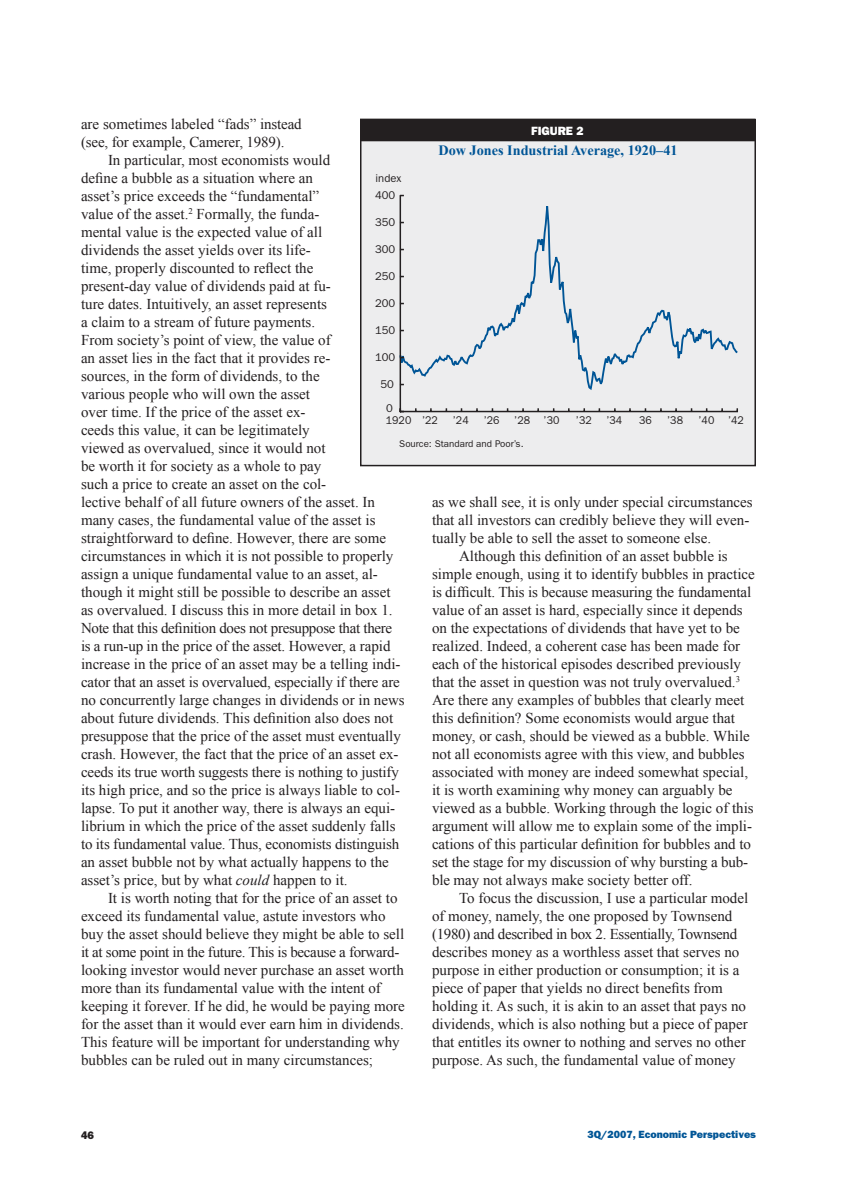
<style>
.page{position:relative;width:864px;height:1188px;background:#fff}
.page>*{position:absolute;margin:0;border:0;box-sizing:border-box;transform-origin:0 0}
.t1{font:15px/18px "Times New Roman";color:#231f20}
.t2{font:15px "Times New Roman";letter-spacing:-.02em;color:#231f20}
.t3{font:700 14.25px "Times New Roman";color:#005596}
.t4{font:800 12px "Franklin Gothic";color:#fff}
.t5{font:11.25px "Franklin Gothic";color:#231f20;scale:.94 1}
.t6{font:11.25px "Franklin Gothic";color:#231f20}
.t7{font:800 10.95px "Franklin Gothic";color:#231f20}
.t8{font:800 10.5px "Franklin Gothic";color:#005596}
.t9{font:9.75px "Franklin Gothic";color:#231f20}
.s1{font-style:italic}
</style>
<div class="page">
<div style="left:361px;top:120px;width:394px;height:346px;background:#ededee"></div>
<div style="left:360px;top:119px;width:396px;height:347px;border:2px solid #231f20"></div>
<div style="left:361px;top:120px;width:393px;height:21px;background:#231f20"></div>
<div style="left:360px;top:119px;width:395px;height:22px;border:2px solid #231f20"></div>
<svg style="left:399px;top:194px;width:339px;height:198px"></svg>
<hr style="left:400px;top:411px;width:338px;height:1px;background:#231f20">
<hr style="left:400px;top:195px;width:1px;height:217px;background:#231f20">
<p class="t1" style="left:81px;top:115px;width:222px">are sometimes labeled “fads” instead (see, for example, Camerer, 1989).</p>
<p class="t1" style="left:81px;top:151px;width:325px;text-indent:27px">In particular, most economists would<br>define a bubble as a situation where an<br>asset’s price exceeds the “fundamental”<br>value of the asset.<sup>2</sup> Formally, the funda-<br>mental value is the expected value of all<br>dividends the asset yields over its life-<br>time, properly discounted to reflect the<br>present-day value of dividends paid at fu-<br>ture dates. Intuitively, an asset represents<br>a claim to a stream of future payments.<br>From society’s point of view, the value of<br>an asset lies in the fact that it provides re-<br>sources, in the form of dividends, to the<br>various people who will own the asset<br>over time. If the price of the asset ex-<br>ceeds this value, it can be legitimately<br>viewed as overvalued, since it would not<br>be worth it for society as a whole to pay<br>such a price to create an asset on the col-<br>lective behalf of all future owners of the asset. In many cases, the fundamental value of the asset is straightforward to define. However, there are some circumstances in which it is not possible to properly assign a unique fundamental value to an asset, al&shy;though it might still be possible to describe an asset as overvalued. I discuss this in more detail in box 1.<br>Note that this definition does not presuppose that there is a run-up in the price of the asset. However, a rapid increase in the price of an asset may be a telling indi&shy;cator that an asset is overvalued, especially if there are no concurrently large changes in dividends or in news about future dividends. This definition also does not presuppose that the price of the asset must eventually crash. However, the fact that the price of an asset ex&shy;ceeds its true worth suggests there is nothing to justify its high price, and so the price is always liable to col&shy;lapse. To put it another way, there is always an equi&shy;librium in which the price of the asset suddenly falls to its fundamental value. Thus, economists distinguish an asset bubble not by what actually happens to the asset’s price, but by what <span class="s1">could</span> happen to it.</p>
<p class="t1" style="left:81px;top:889px;width:325px;text-indent:27px">It is worth noting that for the price of an asset to exceed its fundamental value, astute investors who buy the asset should believe they might be able to sell it at some point in the future. This is because a forward&shy;looking investor would never purchase an asset worth more than its fundamental value with the intent of keeping it forever. If he did, he would be paying more for the asset than it would ever earn him in dividends.<br>This feature will be important for understanding why bubbles can be ruled out in many circumstances;</p>
<p class="t4" style="left:531px;top:123px;width:54px">figure 2</p>
<p class="t3" style="left:438px;top:141px;width:241px">Dow Jones Industrial Average, 1920–41</p>
<p class="t6" style="left:376px;top:172px;width:27px">index</p>
<p class="t6" style="left:375px;top:188px;width:22px">400</p>
<p class="t6" style="left:375px;top:215px;width:22px">350</p>
<p class="t6" style="left:375px;top:242px;width:22px">300</p>
<p class="t6" style="left:375px;top:269px;width:22px">250</p>
<p class="t6" style="left:375px;top:296px;width:22px">200</p>
<p class="t6" style="left:375px;top:323px;width:22px">150</p>
<p class="t6" style="left:375px;top:350px;width:22px">100</p>
<p class="t6" style="left:380px;top:377px;width:15px">50</p>
<p class="t6" style="left:386px;top:401px;width:8px">0</p>
<p class="t5" style="left:386px;top:414px;width:57px">1920 ’22</p>
<p class="t5" style="left:453px;top:414px;width:18px">’24</p>
<p class="t5" style="left:484px;top:414px;width:18px">’26</p>
<p class="t5" style="left:514px;top:414px;width:50px">’28 ’30</p>
<p class="t5" style="left:576px;top:414px;width:18px">’32</p>
<p class="t5" style="left:606px;top:414px;width:18px">’34</p>
<p class="t5" style="left:639px;top:414px;width:15px">36</p>
<p class="t5" style="left:667px;top:414px;width:18px">’38</p>
<p class="t5" style="left:698px;top:414px;width:50px">’40 ’42</p>
<p class="t9" style="left:399px;top:438px;width:126px">Source: Standard and Poor’s.</p>
<p class="t1" style="left:432px;top:493px;width:322px">as we shall see, it is only under special circumstances</p>
<p class="t1" style="left:432px;top:511px;width:319px">that all investors can credibly believe they will even-</p>
<p class="t1" style="left:432px;top:529px;width:281px">tually be able to sell the asset to someone else.</p>
<p class="t1" style="left:459px;top:547px;width:270px">Although this definition of an asset bubble is</p>
<p class="t1" style="left:432px;top:565px;width:324px">simple enough, using it to identify bubbles in practice</p>
<p class="t1" style="left:432px;top:583px;width:321px">is difficult. This is because measuring the fundamental</p>
<p class="t1" style="left:432px;top:601px;width:312px">value of an asset is hard, especially since it depends</p>
<p class="t1" style="left:432px;top:619px;width:309px">on the expectations of dividends that have yet to be</p>
<p class="t1" style="left:432px;top:637px;width:310px">realized. Indeed, a coherent case has been made for</p>
<p class="t1" style="left:432px;top:655px;width:311px">each of the historical episodes described previously</p>
<p class="t1" style="left:432px;top:673px;width:310px">that the asset in question was not truly overvalued.<sup>3</sup></p>
<p class="t1" style="left:432px;top:691px;width:314px">Are there any examples of bubbles that clearly meet</p>
<p class="t1" style="left:432px;top:709px;width:305px">this definition? Some economists would argue that</p>
<p class="t1" style="left:432px;top:727px;width:319px">money, or cash, should be viewed as a bubble. While</p>
<p class="t1" style="left:432px;top:745px;width:314px">not all economists agree with this view, and bubbles</p>
<p class="t1" style="left:432px;top:763px;width:318px">associated with money are indeed somewhat special,</p>
<p class="t1" style="left:432px;top:781px;width:302px">it is worth examining why money can arguably be</p>
<p class="t1" style="left:432px;top:799px;width:323px">viewed as a bubble. Working through the logic of this</p>
<p class="t1" style="left:432px;top:817px;width:322px">argument will allow me to explain some of the impli-</p>
<p class="t1" style="left:432px;top:835px;width:321px">cations of this particular definition for bubbles and to</p>
<p class="t1" style="left:432px;top:853px;width:318px">set the stage for my discussion of why bursting a bub-</p>
<p class="t1" style="left:432px;top:871px;width:262px">ble may not always make society better off.</p>
<p class="t1" style="left:459px;top:889px;width:291px">To focus the discussion, I use a particular model</p>
<p class="t1" style="left:432px;top:907px;width:302px">of money, namely, the one proposed by Townsend</p>
<p class="t2" style="left:432px;top:924px;width:307px">(1980) and described in box 2. Essentially, Townsend</p>
<p class="t1" style="left:432px;top:943px;width:309px">describes money as a worthless asset that serves no</p>
<p class="t1" style="left:432px;top:961px;width:309px">purpose in either production or consumption; it is a</p>
<p class="t1" style="left:432px;top:979px;width:292px">piece of paper that yields no direct benefits from</p>
<p class="t1" style="left:432px;top:997px;width:316px">holding it. As such, it is akin to an asset that pays no</p>
<p class="t1" style="left:432px;top:1015px;width:317px">dividends, which is also nothing but a piece of paper</p>
<p class="t1" style="left:432px;top:1033px;width:315px">that entitles its owner to nothing and serves no other</p>
<p class="t1" style="left:432px;top:1051px;width:305px">purpose. As such, the fundamental value of money</p>
<p class="t7" style="left:81px;top:1128px;width:15px">46</p>
<p class="t8" style="left:588px;top:1128px;width:170px">3Q/2007, Economic Perspectives</p>
</div>
